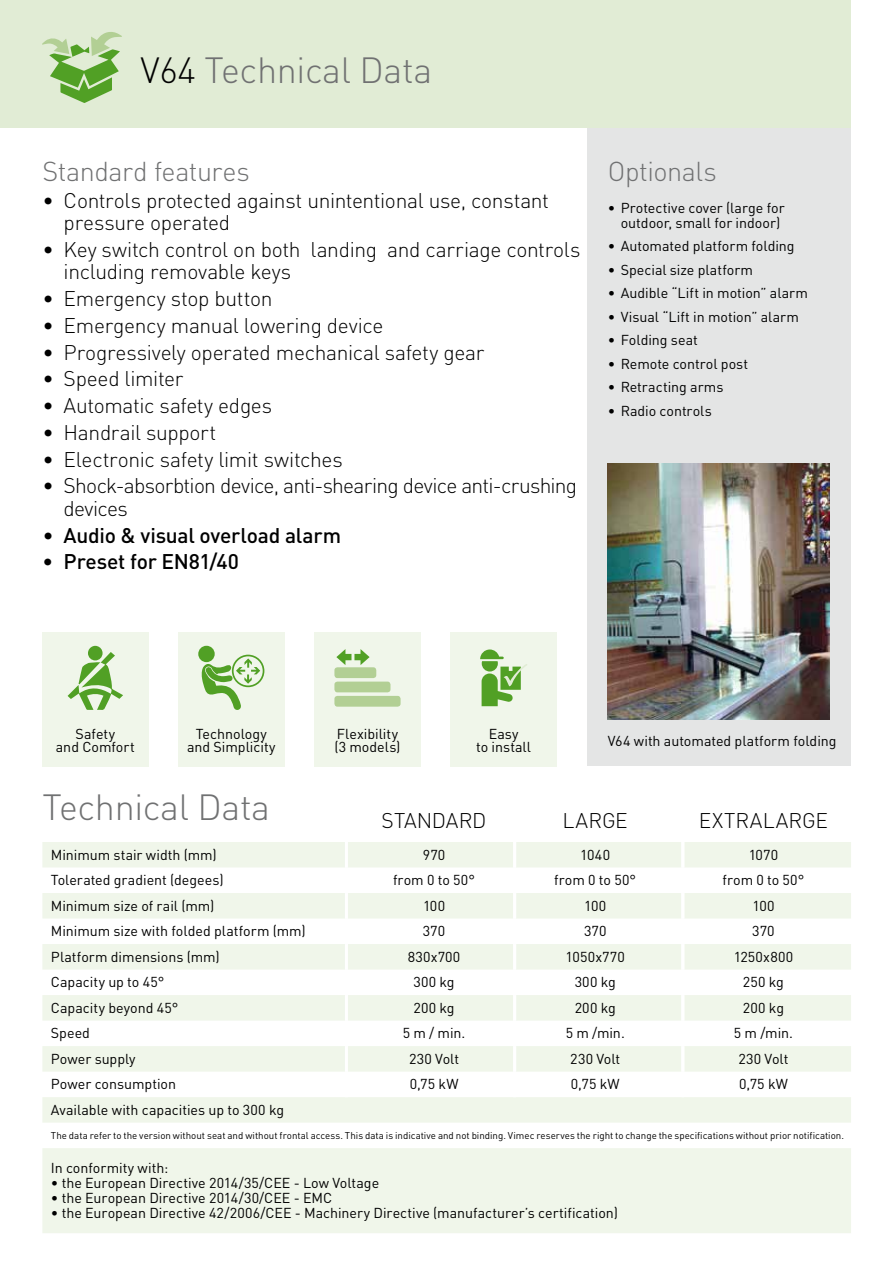
<style>
.page{position:relative;width:893px;height:1263px;background:#fff}
.page>*{position:absolute;margin:0;border:0;box-sizing:border-box;transform-origin:0 0}
.t1{font:300 36px "DIN";letter-spacing:-.01em;color:#707172}
.t2{font:300 27px "DIN";letter-spacing:-.02em;color:#707172}
.t3{font:300 21px/22.5px "DIN";letter-spacing:-.015em;color:#000}
.t4{font:300 21px/22.5px "DIN";letter-spacing:-.035em;color:#000}
.t5{font:500 21px "DIN";letter-spacing:-.01em;color:#000}
.t6{font:300 21px "DIN";letter-spacing:.01em;color:#000}
.t7{font:14.25px/13.5px "DIN";color:#000;text-align:center}
.t8{font:14.25px "DIN";letter-spacing:.02em;color:#000}
.t9{font:9.75px "DIN";color:#000}
.s1{color:#000}
.s2{font-weight:300}
</style>
<div class="page">
<div style="left:587px;top:128px;width:263px;height:637px;background:#e4e5e5"></div>
<img style="left:608px;top:463px;width:221px;height:256px">
<div style="left:0;top:0;width:850px;height:128px;background:#e1ecd5"></div>
<div style="left:42px;top:632px;width:107px;height:134px;background:#f0f6ea"></div>
<div style="left:178px;top:632px;width:106px;height:134px;background:#f0f6ea"></div>
<div style="left:314px;top:632px;width:107px;height:134px;background:#f0f6ea"></div>
<div style="left:450px;top:632px;width:107px;height:134px;background:#f0f6ea"></div>
<svg style="left:42px;top:32px;width:80px;height:71px"></svg>
<div style="left:198px;top:646px;width:17px;height:16px;background:#51a025;border-radius:50%"></div>
<svg style="left:201px;top:655px;width:63px;height:55px"></svg>
<svg style="left:68px;top:646px;width:55px;height:64px"></svg>
<svg style="left:336px;top:649px;width:34px;height:16px"></svg>
<div style="left:334px;top:696px;width:67px;height:11px;background:#b2cf94;border-radius:3px"></div>
<div style="left:334px;top:682px;width:56px;height:10px;background:#b2cf94;border-radius:3px"></div>
<div style="left:334px;top:667px;width:42px;height:11px;background:#b2cf94;border-radius:3px"></div>
<svg style="left:480px;top:649px;width:47px;height:57px"></svg>
<svg style="left:42px;top:842px;width:809px;height:391px;fill:#f0f6ea"></svg>
<hr style="left:345px;top:842px;width:3px;height:25px;background:#fff">
<hr style="left:345px;top:867px;width:3px;height:26px;background:#fff">
<hr style="left:345px;top:893px;width:3px;height:25px;background:#fff">
<hr style="left:345px;top:918px;width:3px;height:26px;background:#fff">
<hr style="left:345px;top:944px;width:3px;height:25px;background:#fff">
<hr style="left:345px;top:969px;width:3px;height:26px;background:#fff">
<hr style="left:345px;top:995px;width:3px;height:25px;background:#fff">
<hr style="left:345px;top:1020px;width:3px;height:26px;background:#fff">
<hr style="left:345px;top:1046px;width:3px;height:25px;background:#fff">
<hr style="left:345px;top:1071px;width:3px;height:26px;background:#fff">
<hr style="left:513px;top:842px;width:3px;height:25px;background:#fff">
<hr style="left:681px;top:842px;width:3px;height:25px;background:#fff">
<hr style="left:513px;top:867px;width:3px;height:26px;background:#fff">
<hr style="left:681px;top:867px;width:3px;height:26px;background:#fff">
<hr style="left:513px;top:893px;width:3px;height:25px;background:#fff">
<hr style="left:681px;top:893px;width:3px;height:25px;background:#fff">
<hr style="left:513px;top:918px;width:3px;height:26px;background:#fff">
<hr style="left:681px;top:918px;width:3px;height:26px;background:#fff">
<hr style="left:513px;top:944px;width:3px;height:25px;background:#fff">
<hr style="left:681px;top:944px;width:3px;height:25px;background:#fff">
<hr style="left:513px;top:969px;width:3px;height:26px;background:#fff">
<hr style="left:681px;top:969px;width:3px;height:26px;background:#fff">
<hr style="left:513px;top:995px;width:3px;height:25px;background:#fff">
<hr style="left:681px;top:995px;width:3px;height:25px;background:#fff">
<hr style="left:513px;top:1020px;width:3px;height:26px;background:#fff">
<hr style="left:681px;top:1020px;width:3px;height:26px;background:#fff">
<hr style="left:513px;top:1046px;width:3px;height:25px;background:#fff">
<hr style="left:681px;top:1046px;width:3px;height:25px;background:#fff">
<hr style="left:513px;top:1071px;width:3px;height:26px;background:#fff">
<hr style="left:681px;top:1071px;width:3px;height:26px;background:#fff">
<h1 class="t1" style="left:140px;top:48px;width:293px"><span class="s1">V64</span> Technical Data</h1>
<h2 class="t2" style="left:42px;top:154px;width:209px">Standard features</h2>
<h3 class="t3" style="left:64px;top:189px;width:487px;text-indent:-21px">• Controls protected against unintentional use, constant pressure operated</h3>
<h3 class="t3" style="left:64px;top:238px;width:518px;text-indent:-21px">• Key switch control on both landing and carriage controls including removable keys</h3>
<h3 class="t3" style="left:42px;top:287px;width:232px">• Emergency stop button</h3>
<h3 class="t3" style="left:42px;top:314px;width:343px">• Emergency manual lowering device</h3>
<h3 class="t3" style="left:42px;top:341px;width:443px">• Progressively operated mechanical safety gear</h3>
<h3 class="t3" style="left:42px;top:367px;width:143px">• Speed limiter</h3>
<h3 class="t3" style="left:42px;top:394px;width:231px">• Automatic safety edges</h3>
<h3 class="t3" style="left:42px;top:421px;width:176px">• Handrail support</h3>
<h3 class="t3" style="left:42px;top:448px;width:302px">• Electronic safety limit switches</h3>
<h3 class="t4" style="left:64px;top:474px;width:515px;text-indent:-21px">• Shock-absorbtion device, anti-shearing device anti-crushing devices</h3>
<h3 class="t5" style="left:42px;top:522px;width:300px"><span class="s2">•</span> Audio &amp; visual overload alarm</h3>
<h3 class="t5" style="left:42px;top:548px;width:198px">• Preset for EN81/40</h3>
<h2 class="t2" style="left:608px;top:154px;width:110px">Optionals</h2>
<p class="t7" style="left:608px;top:200px;width:178px;line-height:15px">• Protective cover (large for outdoor, small for indoor)</p>
<p class="t7" style="left:608px;top:239px;width:188px">• Automated platform folding</p>
<p class="t7" style="left:608px;top:263px;width:147px">• Special size platform</p>
<p class="t7" style="left:608px;top:286px;width:202px">• Audible “Lift in motion” alarm</p>
<p class="t7" style="left:608px;top:310px;width:193px">• Visual “Lift in motion” alarm</p>
<p class="t7" style="left:608px;top:333px;width:91px">• Folding seat</p>
<p class="t7" style="left:608px;top:357px;width:142px">• Remote control post</p>
<p class="t7" style="left:608px;top:380px;width:117px">• Retracting arms</p>
<p class="t7" style="left:608px;top:404px;width:105px">• Radio controls</p>
<p class="t7" style="left:56px;top:727px;width:80px">Safety<br>and Comfort</p>
<p class="t7" style="left:187px;top:727px;width:90px">Technology and Simplicity</p>
<p class="t7" style="left:335px;top:727px;width:67px;text-align:left">Flexibility (3 models)</p>
<p class="t7" style="left:476px;top:727px;width:56px">Easy<br>to install</p>
<p class="t7" style="left:608px;top:733px;width:230px">V64 with automated platform folding</p>
<h1 class="t1" style="left:42px;top:785px;width:229px">Technical Data</h1>
<h3 class="t3" style="left:382px;top:809px;width:106px">STANDARD</h3>
<h3 class="t3" style="left:563px;top:809px;width:67px">LARGE</h3>
<h3 class="t6" style="left:699px;top:808px;width:131px">EXTRALARGE</h3>
<p class="t7" style="left:51px;top:848px;width:167px">Minimum stair width (mm)</p>
<p class="t7" style="left:423px;top:848px;width:24px">970</p>
<p class="t7" style="left:580px;top:848px;width:31px">1040</p>
<p class="t7" style="left:749px;top:848px;width:31px">1070</p>
<p class="t7" style="left:51px;top:873px;width:174px">Tolerated gradient (degees)</p>
<p class="t7" style="left:393px;top:873px;width:83px">from 0 to 50°</p>
<p class="t7" style="left:554px;top:873px;width:83px">from 0 to 50°</p>
<p class="t7" style="left:722px;top:873px;width:83px">from 0 to 50°</p>
<p class="t7" style="left:51px;top:899px;width:165px">Minimum size of rail (mm)</p>
<p class="t7" style="left:423px;top:899px;width:24px">100</p>
<p class="t7" style="left:584px;top:899px;width:24px">100</p>
<p class="t7" style="left:752px;top:899px;width:24px">100</p>
<p class="t7" style="left:51px;top:924px;width:256px">Minimum size with folded platform (mm)</p>
<p class="t7" style="left:423px;top:924px;width:24px">370</p>
<p class="t7" style="left:584px;top:924px;width:24px">370</p>
<p class="t7" style="left:752px;top:924px;width:24px">370</p>
<p class="t7" style="left:51px;top:950px;width:170px">Platform dimensions (mm)</p>
<p class="t7" style="left:408px;top:950px;width:54px">830x700</p>
<p class="t7" style="left:566px;top:950px;width:61px">1050x770</p>
<p class="t8" style="left:734px;top:948px;width:61px">1250x800</p>
<p class="t7" style="left:51px;top:975px;width:115px">Capacity up to 45°</p>
<p class="t7" style="left:413px;top:975px;width:43px">300 kg</p>
<p class="t7" style="left:575px;top:975px;width:43px">300 kg</p>
<p class="t7" style="left:743px;top:975px;width:43px">250 kg</p>
<p class="t7" style="left:51px;top:1001px;width:129px">Capacity beyond 45°</p>
<p class="t7" style="left:413px;top:1001px;width:43px">200 kg</p>
<p class="t7" style="left:575px;top:1001px;width:43px">200 kg</p>
<p class="t7" style="left:743px;top:1001px;width:43px">200 kg</p>
<p class="t7" style="left:51px;top:1026px;width:41px">Speed</p>
<p class="t7" style="left:403px;top:1026px;width:64px">5 m / min.</p>
<p class="t7" style="left:566px;top:1026px;width:61px">5 m /min.</p>
<p class="t7" style="left:734px;top:1026px;width:61px">5 m /min.</p>
<p class="t7" style="left:51px;top:1052px;width:86px">Power supply</p>
<p class="t7" style="left:409px;top:1052px;width:51px">230 Volt</p>
<p class="t7" style="left:570px;top:1052px;width:51px">230 Volt</p>
<p class="t7" style="left:738px;top:1052px;width:51px">230 Volt</p>
<p class="t7" style="left:51px;top:1077px;width:127px">Power consumption</p>
<p class="t7" style="left:410px;top:1077px;width:50px">0,75 kW</p>
<p class="t7" style="left:571px;top:1077px;width:50px">0,75 kW</p>
<p class="t7" style="left:739px;top:1077px;width:50px">0,75 kW</p>
<p class="t7" style="left:51px;top:1103px;width:235px">Available with capacities up to 300 kg</p>
<p class="t9" style="left:51px;top:1129px;width:795px">The data refer to the version without seat and without frontal access. This data is indicative and not binding. Vimec reserves the right to change the specifications without prior notification.</p>
<p class="t7" style="left:51px;top:1161px;width:119px">In conformity with:</p>
<p class="t7" style="left:51px;top:1176px;width:330px">• the European Directive 2014/35/CEE - Low Voltage</p>
<p class="t7" style="left:51px;top:1191px;width:283px">• the European Directive 2014/30/CEE - EMC</p>
<p class="t7" style="left:51px;top:1206px;width:569px">• the European Directive 42/2006/CEE - Machinery Directive (manufacturer’s certification)</p>
</div>
